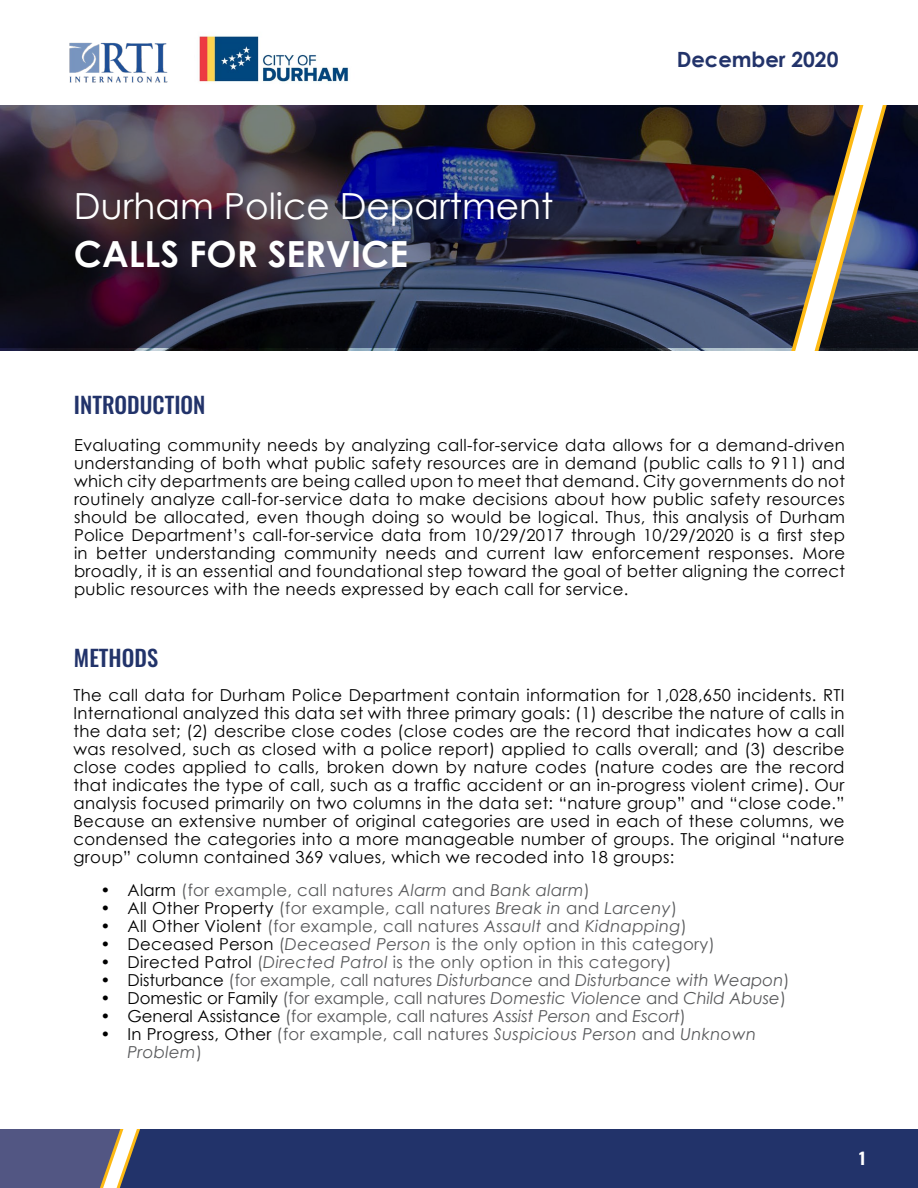
<style>
.page{position:relative;width:918px;height:1188px;background:#fff}
.page>*{position:absolute;margin:0;border:0;box-sizing:border-box;transform-origin:0 0}
.t1{font:36px "Century Gothic";color:#fff}
.t2{font:700 36px "Century Gothic";color:#fff}
.t3{font:500 22.5px "Oswald";color:#22336a}
.t4{font:700 21px "Century Gothic";color:#22336a}
.t5{font:16.5px/18px "Century Gothic";letter-spacing:.02em;color:#000;text-align:justify}
.t6{font:16.5px "Century Gothic";letter-spacing:.02em;color:#58595b}
.t7{font:16.5px "Century Gothic";color:#58595b}
.t8{font:italic 16.5px/18px "Century Gothic";letter-spacing:.02em;color:#58595b}
.t9{font:italic 16.5px "Century Gothic";color:#58595b}
.t10{font:700 16.5px "Oswald";color:#fff}
.s1{color:#000}
.s2{font-style:italic}
.s3{font-style:normal;color:#000}
.s4{font-style:normal}
</style>
<div class="page">
<div style="left:120px;top:1129px;width:798px;height:59px;background:#22336a"></div>
<div style="left:0;top:1129px;width:120px;height:59px;background:#525683"></div>
<svg style="left:100px;top:1129px;width:40px;height:59px"></svg>
<img style="left:0;top:105px;width:918px;height:243px">
<svg style="left:783px;top:105px;width:111px;height:246px"></svg>
<img style="left:199px;top:36px;width:150px;height:46px">
<img style="left:40px;top:42px;width:145px;height:69px">
<h1 class="t1" style="left:74px;top:180px;width:481px">Durham Police Department</h1>
<h1 class="t2" style="left:74px;top:226px;width:336px">CALLS FOR SERVICE</h1>
<p class="t4" style="left:677px;top:44px;width:163px">December 2020</p>
<h2 class="t3" style="left:74px;top:394px;width:133px">INTRODUCTION</h2>
<p class="t5" style="left:74px;top:436px;width:773px">Evaluating community needs by analyzing call-for-service data allows for a demand-driven understanding of both what public safety resources are in demand (public calls to 911) and which city departments are being called upon to meet that demand. City governments do not routinely analyze call-for-service data to make decisions about how public safety resources should be allocated, even though doing so would be logical. Thus, this analysis of Durham Police Department’s call-for-service data from 10/29/2017 through 10/29/2020 is a first step in better understanding community needs and current law enforcement responses. More broadly, it is an essential and foundational step toward the goal of better aligning the correct public resources with the needs expressed by each call for service.</p>
<h2 class="t3" style="left:74px;top:646px;width:86px">METHODS</h2>
<p class="t5" style="left:74px;top:686px;width:773px">The call data for Durham Police Department contain information for 1,028,650 incidents. RTI International analyzed this data set with three primary goals: (1) describe the nature of calls in the data set; (2) describe close codes (close codes are the record that indicates how a call was resolved, such as closed with a police report) applied to calls overall; and (3) describe close codes applied to calls, broken down by nature codes (nature codes are the record that indicates the type of call, such as a traffic accident or an in-progress violent crime). Our analysis focused primarily on two columns in the data set: “nature group” and “close code.” Because an extensive number of original categories are used in each of these columns, we condensed the categories into a more manageable number of groups. The original “nature group” column contained 369 values, which we recoded into 18 groups:</p>
<p class="t6" style="left:100px;top:878px;width:491px"><span class="s1">• Alarm</span> (for example, call natures <span class="s2">Alarm</span> and <span class="s2">Bank alarm</span>)</p>
<p class="t6" style="left:100px;top:896px;width:578px"><span class="s1">• All Other Property</span> (for example, call natures <span class="s2">Break in</span> and <span class="s2">Larceny</span>)</p>
<p class="t6" style="left:100px;top:914px;width:588px"><span class="s1">• All Other Violent</span> (for example, call natures <span class="s2">Assault</span> and <span class="s2">Kidnapping</span>)</p>
<p class="t6" style="left:100px;top:932px;width:616px"><span class="s1">• Deceased Person</span> (<span class="s2">Deceased Person</span> is the only option in this category)</p>
<p class="t6" style="left:100px;top:950px;width:573px"><span class="s1">• Directed Patrol</span> (<span class="s2">Directed Patrol</span> is the only option in this category)</p>
<p class="t9" style="left:100px;top:968px;width:690px"><span class="s3">• Disturbance</span> <span class="s4">(for example, call natures</span> Disturbance <span class="s4">and</span> Disturbance with Weapon<span class="s4">)</span></p>
<p class="t7" style="left:100px;top:986px;width:687px"><span class="s1">• Domestic or Family</span> (for example, call natures <span class="s2">Domestic Violence</span> and <span class="s2">Child Abuse</span>)</p>
<p class="t7" style="left:100px;top:1004px;width:587px"><span class="s1">• General Assistance</span> (for example, call natures <span class="s2">Assist Person</span> and <span class="s2">Escort</span>)</p>
<p class="t8" style="left:127px;top:1025px;width:630px;text-indent:-27px"><span class="s3">• In Progress, Other</span> <span class="s4">(for example, call natures</span> Suspicious Person <span class="s4">and</span> Unknown<br>Problem<span class="s4">)</span></p>
<p class="t10" style="left:859px;top:1149px;width:8px">1</p>
</div>
